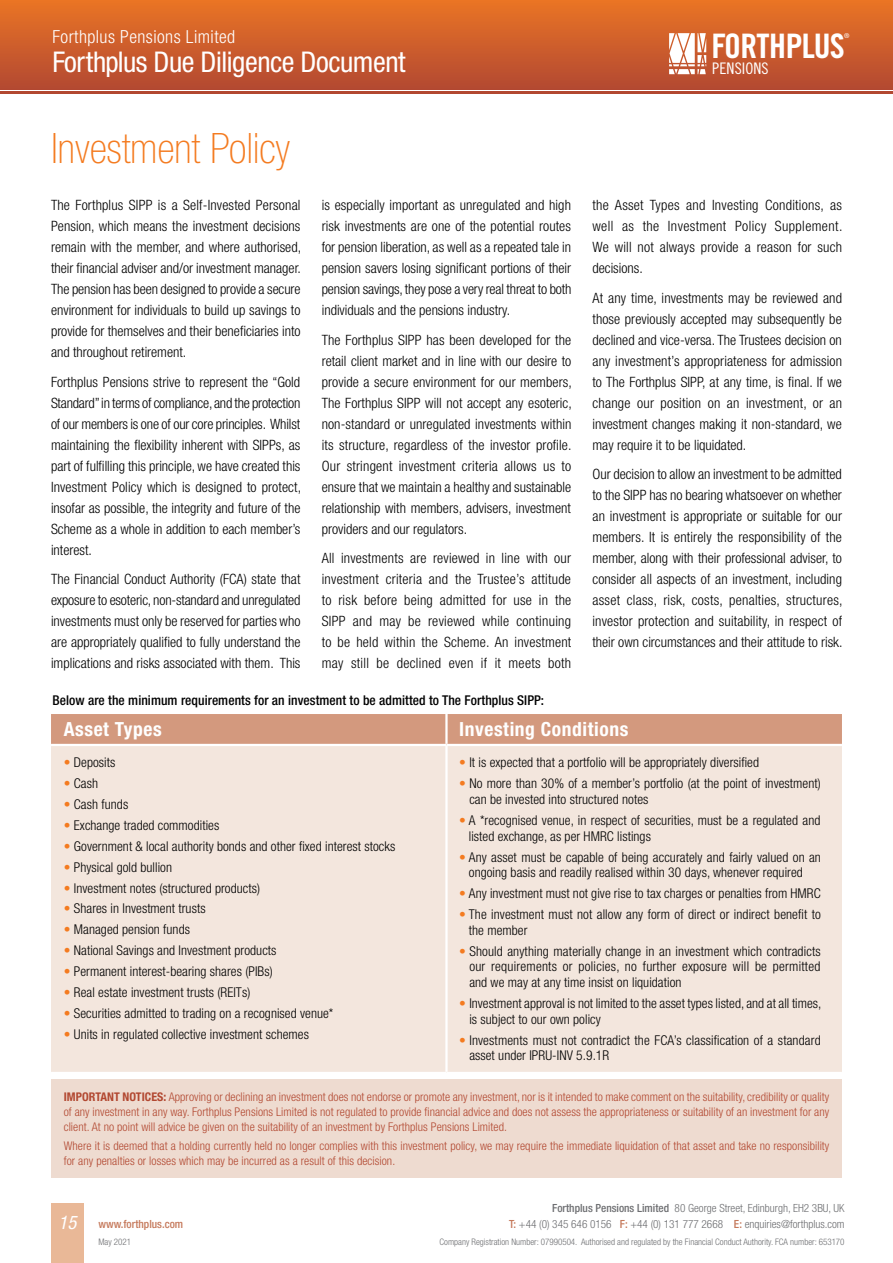
<style>
.page{position:relative;width:893px;height:1263px;background:#fff}
.page>*{position:absolute;margin:0;border:0;box-sizing:border-box;transform-origin:0 0}
.t1{font:100 condensed 42px "Helvetica Neue LT Pro";color:#f47b20}
.t2{font:33.75px "Trade Gothic Bold Cond Twenty";letter-spacing:-.025em;color:#fff}
.t3{font:condensed 28.65px "Helvetica Neue LT Pro";letter-spacing:-.015em;color:#fff}
.t4{font:700 condensed 19.5px "Helvetica Neue LT Pro";letter-spacing:.03em;color:#fff}
.t5{font:italic condensed 18.75px "Helvetica Neue LT Pro";color:#fff}
.t6{font:300 condensed 18px "Helvetica Neue LT Pro";letter-spacing:.025em;color:#fff}
.t7{font:15.9px "Trade Gothic Cond Eighteen";letter-spacing:.005em;color:#fff}
.t8{font:300 condensed 14.25px/21px "Helvetica Neue LT Pro";color:#000;text-align:justify}
.t9{font:300 condensed 13.5px/15.8px "Helvetica Neue LT Pro";letter-spacing:.005em;color:#000}
.t10{font:500 condensed 13.5px "Helvetica Neue LT Pro";letter-spacing:.005em;color:#000}
.t11{font:300 condensed 12px/15px "Helvetica Neue LT Pro";letter-spacing:.005em;color:#b24831;text-align:justify}
.t12{font:300 condensed 11.25px/16.5px "Helvetica Neue LT Pro";color:#6d6e71;text-align:right}
.t13{font:500 condensed 11.25px "Helvetica Neue LT Pro";color:#c5795b}
.t14{font:300 condensed 9px "Helvetica Neue LT Pro";color:#6d6e71}
.t15{font:6.6px "Trade Gothic Cond Eighteen";color:#fff}
.s1{color:#f47b20}
.s2{font-weight:700}
.s3{font-weight:500}
.s4{font-weight:500;color:#c5795b}
</style>
<div class="page">
<div style="left:0;top:0;width:893px;height:89px;background:linear-gradient(to bottom,#ea7525,#b34932)"></div>
<hr style="left:0;top:91px;width:893px;height:3px;background:#b24831">
<svg style="left:669px;top:33px;width:37px;height:41px"></svg>
<div style="left:51px;top:1203px;width:33px;height:60px;background:#e9b897"></div>
<div style="left:51px;top:1079px;width:791px;height:99px;background:#eedbd0"></div>
<div style="left:51px;top:714px;width:791px;height:30px;background:#d3997e"></div>
<div style="left:51px;top:746px;width:791px;height:326px;background:#f3e6dd"></div>
<hr style="left:445px;top:714px;width:3px;height:30px;background:#fff">
<hr style="left:445px;top:746px;width:3px;height:326px;background:#fff">
<p class="t6" style="left:53px;top:27px;width:184px">Forthplus Pensions Limited</p>
<h3 class="t3" style="left:53px;top:45px;width:355px">Forthplus Due Diligence Document</h3>
<p class="t15" style="left:844px;top:31px;width:7px">®</p>
<h2 class="t2" style="left:711px;top:25px;width:135px">FORTHPLUS</h2>
<p class="t7" style="left:712px;top:59px;width:58px">PENSIONS</p>
<h1 class="t1" style="left:51px;top:125px;width:241px">Investment Policy</h1>
<p class="t8" style="left:51px;top:194px;width:252px">The Forthplus SIPP is a Self-Invested Personal Pension, which means the investment decisions remain with the member, and where authorised, their financial adviser and/or investment manager.<br>The pension has been designed to provide a secure environment for individuals to build up savings to provide for themselves and their beneficiaries into and throughout retirement.</p>
<p class="t8" style="left:51px;top:371px;width:252px">Forthplus Pensions strive to represent the “Gold Standard” in terms of compliance, and the protection of our members is one of our core principles. Whilst maintaining the flexibility inherent with SIPPs, as part of fulfilling this principle, we have created this Investment Policy which is designed to protect, insofar as possible, the integrity and future of the Scheme as a whole in addition to each member’s interest.</p>
<p class="t8" style="left:51px;top:568px;width:251px">The Financial Conduct Authority (FCA) state that exposure to esoteric, non-standard and unregulated investments must only be reserved for parties who are appropriately qualified to fully understand the implications and risks associated with them. This</p>
<p class="t8" style="left:322px;top:194px;width:251px">is especially important as unregulated and high risk investments are one of the potential routes for pension liberation, as well as a repeated tale in pension savers losing significant portions of their pension savings, they pose a very real threat to both individuals and the pensions industry.</p>
<p class="t8" style="left:322px;top:329px;width:252px">The Forthplus SIPP has been developed for the retail client market and in line with our desire to provide a secure environment for our members, The Forthplus SIPP will not accept any esoteric, non-standard or unregulated investments within its structure, regardless of the investor profile.<br>Our stringent investment criteria allows us to ensure that we maintain a healthy and sustainable relationship with members, advisers, investment providers and our regulators.</p>
<p class="t8" style="left:322px;top:547px;width:251px">All investments are reviewed in line with our investment criteria and the Trustee’s attitude to risk before being admitted for use in the SIPP and may be reviewed while continuing to be held within the Scheme. An investment may still be declined even if it meets both</p>
<p class="t10" style="left:53px;top:692px;width:493px">Below are the minimum requirements for an investment to be admitted to The Forthplus SIPP:</p>
<p class="t8" style="left:592px;top:195px;width:251px">the Asset Types and Investing Conditions, as well as the Investment Policy Supplement.<br>We will not always provide a reason for such decisions.</p>
<p class="t8" style="left:592px;top:287px;width:251px">At any time, investments may be reviewed and those previously accepted may subsequently be declined and vice-versa. The Trustees decision on any investment’s appropriateness for admission to The Forthplus SIPP, at any time, is final. If we change our position on an investment, or an investment changes making it non-standard, we may require it to be liquidated.</p>
<p class="t8" style="left:592px;top:464px;width:252px">Our decision to allow an investment to be admitted to the SIPP has no bearing whatsoever on whether an investment is appropriate or suitable for our members. It is entirely the responsibility of the member, along with their professional adviser, to consider all aspects of an investment, including asset class, risk, costs, penalties, structures, investor protection and suitability, in respect of their own circumstances and their attitude to risk.</p>
<h3 class="t4" style="left:64px;top:718px;width:99px">Asset Types</h3>
<h3 class="t4" style="left:459px;top:718px;width:171px">Investing Conditions</h3>
<p class="t9" style="left:64px;top:755px;width:53px"><span class="s1">•</span> Deposits</p>
<p class="t9" style="left:64px;top:775px;width:36px"><span class="s1">•</span> Cash</p>
<p class="t9" style="left:64px;top:796px;width:66px"><span class="s1">•</span> Cash funds</p>
<p class="t9" style="left:64px;top:817px;width:157px"><span class="s1">•</span> Exchange traded commodities</p>
<p class="t9" style="left:64px;top:838px;width:333px"><span class="s1">•</span> Government &amp; local authority bonds and other fixed interest stocks</p>
<p class="t9" style="left:64px;top:859px;width:110px"><span class="s1">•</span> Physical gold bullion</p>
<p class="t9" style="left:64px;top:880px;width:198px"><span class="s1">•</span> Investment notes (structured products)</p>
<p class="t9" style="left:64px;top:901px;width:143px"><span class="s1">•</span> Shares in Investment trusts</p>
<p class="t9" style="left:64px;top:921px;width:128px"><span class="s1">•</span> Managed pension funds</p>
<p class="t9" style="left:64px;top:942px;width:214px"><span class="s1">•</span> National Savings and Investment products</p>
<p class="t9" style="left:64px;top:963px;width:210px"><span class="s1">•</span> Permanent interest-bearing shares (PIBs)</p>
<p class="t9" style="left:64px;top:984px;width:188px"><span class="s1">•</span> Real estate investment trusts (REITs)</p>
<p class="t9" style="left:64px;top:1005px;width:271px"><span class="s1">•</span> Securities admitted to trading on a recognised venue*</p>
<p class="t9" style="left:64px;top:1026px;width:247px"><span class="s1">•</span> Units in regulated collective investment schemes</p>
<p class="t9" style="left:459px;top:755px;width:301px"><span class="s1">•</span> It is expected that a portfolio will be appropriately diversified</p>
<p class="t9" style="left:469px;top:775px;width:353px;text-indent:-10px"><span class="s1">•</span> No more than 30% of a member’s portfolio (at the point of investment) can be invested into structured notes</p>
<p class="t9" style="left:469px;top:812px;width:353px;text-indent:-10px"><span class="s1">•</span> A *recognised venue, in respect of securities, must be a regulated and listed exchange, as per HMRC listings</p>
<p class="t9" style="left:469px;top:849px;width:354px;text-indent:-10px"><span class="s1">•</span> Any asset must be capable of being accurately and fairly valued on an ongoing basis and readily realised within 30 days, whenever required</p>
<p class="t9" style="left:459px;top:885px;width:363px"><span class="s1">•</span> Any investment must not give rise to tax charges or penalties from HMRC</p>
<p class="t9" style="left:469px;top:906px;width:353px;text-indent:-10px"><span class="s1">•</span> The investment must not allow any form of direct or indirect benefit to the member</p>
<p class="t9" style="left:469px;top:943px;width:353px;text-align:justify;text-indent:-10px"><span class="s1">•</span> Should anything materially change in an investment which contradicts our requirements or policies, no further exposure will be permitted and we may at any time insist on liquidation</p>
<p class="t9" style="left:469px;top:995px;width:353px;text-indent:-10px"><span class="s1">•</span> Investment approval is not limited to the asset types listed, and at all times, is subject to our own policy</p>
<p class="t9" style="left:469px;top:1032px;width:353px;text-indent:-10px"><span class="s1">•</span> Investments must not contradict the FCA’s classification of a standard asset under IPRU-INV 5.9.1R</p>
<p class="t11" style="left:64px;top:1089px;width:767px"><span class="s2">IMPORTANT NOTICES:</span> Approving or declining an investment does not endorse or promote any investment, nor is it intended to make comment on the suitability, credibility or quality of any investment in any way. Forthplus Pensions Limited is not regulated to provide financial advice and does not assess the appropriateness or suitability of an investment for any client. At no point will advice be given on the suitability of an investment by Forthplus Pensions Limited.</p>
<p class="t11" style="left:64px;top:1138px;width:767px">Where it is deemed that a holding currently held no longer complies with this investment policy, we may require the immediate liquidation of that asset and take no responsibility for any penalties or losses which may be incurred as a result of this decision.</p>
<h3 class="t5" style="left:59px;top:1211px;width:19px">15</h3>
<p class="t13" style="left:98px;top:1218px;width:86px">www.forthplus.com</p>
<p class="t14" style="left:98px;top:1237px;width:34px">May 2021</p>
<p class="t12" style="left:509px;top:1199px;width:337px"><span class="s3">Forthplus Pensions Limited</span> 80 George Street, Edinburgh, EH2 3BU, UK<br><span class="s4">T:</span> +44 (0) 345 646 0156 <span class="s4">F:</span> +44 (0) 131 777 2668 <span class="s4">E:</span> enquiries@forthplus.com</p>
<p class="t14" style="left:439px;top:1237px;width:407px">Company Registration Number: 07990504. Authorised and regulated by the Financial Conduct Authority. FCA number: 653170</p>
</div>
